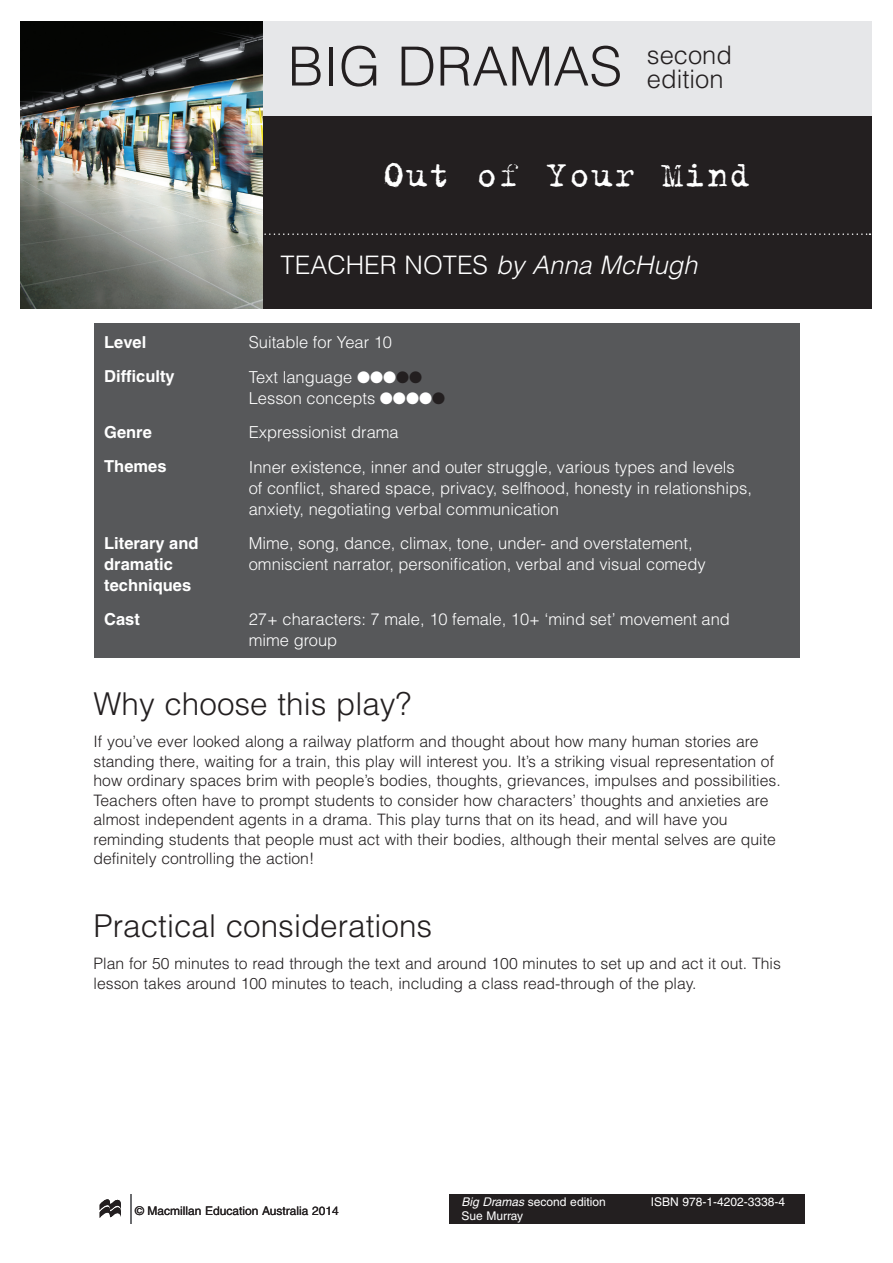
<style>
.page{position:relative;width:893px;height:1263px;background:#fff}
.page>*{position:absolute;margin:0;border:0;box-sizing:border-box;transform-origin:0 0}
.B_head{font:300 54px "Helvetica";color:#231f20}
.Ch_head{font:39px "Trixie Text";letter-spacing:.03em;color:#fff}
.A_head{font:300 31.5px "Helvetica";color:#231f20}
.Ch_B_head{font:300 25.5px "Helvetica";color:#fff}
.B_head-2{font:300 25.5px/24px "Helvetica";color:#231f20}
.t1{font:italic 300 25.5px "Helvetica";color:#fff}
.Text_box{font:300 16.5px/21px "Helvetica";color:#fff}
.Text_box-2{font:700 16.5px/21px "Helvetica";color:#fff}
.Teach_notes_fo{font:300 15.75px/19.5px "Helvetica";color:#231f20}
.t2{font:12px/13.5px "Helvetica";color:#fff}
.Body_Text_2{font:12px "Helvetica";color:#231f20}
.s1{font-style:italic}
.s2{color:#231f20}
</style>
<div class="page">
<div style="left:449px;top:1194px;width:356px;height:30px;background:#231f20"></div>
<div style="left:94px;top:323px;width:705px;height:323px;background:#57585a"></div>
<hr style="left:130px;top:1194px;width:1px;height:30px;background:#6c6d70">
<div style="left:263px;top:113px;width:609px;height:195px;background:#231f20"></div>
<svg style="left:264px;top:233px;width:606px;height:2px"></svg>
<div style="left:263px;top:21px;width:609px;height:95px;background:#e6e7e9"></div>
<div style="left:94px;top:335px;width:705px;height:323px;background:#57585a"></div>
<img style="left:21px;top:21px;width:242px;height:287px">
<svg style="left:100px;top:1199px;width:21px;height:19px"></svg>
<p class="B_head" style="left:288px;top:33px;width:336px">BIG DRAMAS</p>
<p class="B_head-2" style="left:647px;top:43px;width:87px">second edition</p>
<p class="Ch_head" style="left:384px;top:152px;width:369px">Out of Your Mind</p>
<h2 class="Ch_head" style="left:454px;top:152px;width:229px">Mango Time</h2>
<p class="Ch_B_head" style="left:281px;top:249px;width:418px">TEACHER NOTES <span class="s1">by Anna McHugh</span></p>
<h3 class="t1" style="left:496px;top:249px;width:19px">B</h3>
<p class="Text_box-2" style="left:104px;top:331px;width:44px">Level</p>
<p class="Text_box" style="left:249px;top:331px;width:145px">Suitable for Year 10</p>
<p class="Text_box-2" style="left:104px;top:365px;width:72px">Difficulty</p>
<p class="Text_box" style="left:249px;top:366px;width:175px">Text language ●●●<span class="s2">●●</span></p>
<p class="Text_box" style="left:249px;top:387px;width:198px">Lesson concepts ●●●●<span class="s2">●</span></p>
<p class="Text_box-2" style="left:104px;top:421px;width:49px">Genre</p>
<p class="Text_box" style="left:249px;top:422px;width:152px">Expressionist drama</p>
<p class="Text_box-2" style="left:104px;top:456px;width:64px">Themes</p>
<p class="Text_box" style="left:249px;top:456px;width:505px">Inner existence, inner and outer struggle, various types and levels of conflict, shared space, privacy, selfhood, honesty in relationships, anxiety, negotiating verbal communication</p>
<p class="Text_box-2" style="left:104px;top:532px;width:96px">Literary and dramatic techniques</p>
<p class="Text_box" style="left:249px;top:532px;width:458px">Mime, song, dance, climax, tone, under- and overstatement, omniscient narrator, personification, verbal and visual comedy</p>
<p class="Text_box-2" style="left:104px;top:608px;width:37px">Cast</p>
<p class="Text_box" style="left:249px;top:608px;width:483px">27+ characters: 7 male, 10 female, 10+ ‘mind set’ movement and mime group</p>
<p class="A_head" style="left:94px;top:684px;width:319px">Why choose this play?</p>
<p class="Teach_notes_fo" style="left:94px;top:732px;width:689px">If you’ve ever looked along a railway platform and thought about how many human stories are standing there, waiting for a train, this play will interest you. It’s a striking visual representation of how ordinary spaces brim with people’s bodies, thoughts, grievances, impulses and possibilities.<br>Teachers often have to prompt students to consider how characters’ thoughts and anxieties are almost independent agents in a drama. This play turns that on its head, and will have you reminding students that people must act with their bodies, although their mental selves are quite definitely controlling the action!</p>
<p class="A_head" style="left:94px;top:906px;width:340px">Practical considerations</p>
<p class="Teach_notes_fo" style="left:94px;top:954px;width:689px">Plan for 50 minutes to read through the text and around 100 minutes to set up and act it out. This lesson takes around 100 minutes to teach, including a class read-through of the play.</p>
<p class="Body_Text_2" style="left:135px;top:1204px;width:205px">© Macmillan Education Australia 2014</p>
<p class="t2" style="left:461px;top:1195px;width:146px"><span class="s1">Big Dramas</span> second edition<br>Sue Murray</p>
<p class="t2" style="left:651px;top:1195px;width:136px">ISBN 978-1-4202-3338-4</p>
</div>
